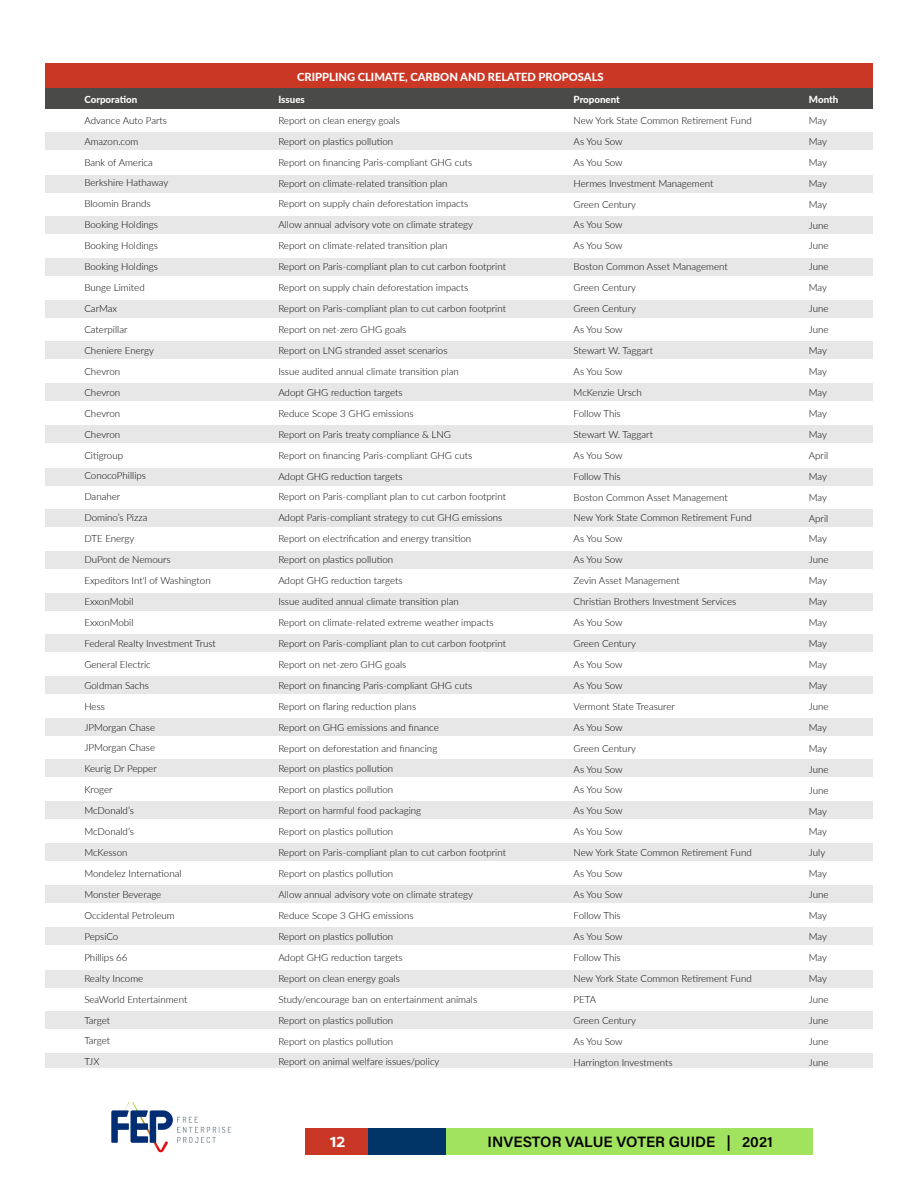
<style>
.page{position:relative;width:918px;height:1188px;background:#fff}
.page>*{position:absolute;margin:0;border:0;box-sizing:border-box;transform-origin:0 0}
.t1{font:18px "Mosk Bold 700";color:#fff}
.t2{font:15px "Acumin Variable Concept";color:#000}
.t3{font:800 11.1px "Lato";color:#fff}
.t4{font:300 9.75px/21px "Lato";color:#000}
.t5{font:800 9.75px "Lato";color:#fff}
</style>
<div class="page">
<svg style="left:111px;top:1102px;width:120px;height:50px"></svg>
<div style="left:445px;top:1128px;width:368px;height:27px;background:#a1e25e"></div>
<div style="left:306px;top:1128px;width:62px;height:27px;background:#ca3625"></div>
<div style="left:368px;top:1128px;width:78px;height:27px;background:#036"></div>
<div style="left:45px;top:64px;width:828px;height:25px;background:#cb3725"></div>
<div style="left:45px;top:132px;width:828px;height:18px;background:#e7e7e7"></div>
<div style="left:45px;top:175px;width:828px;height:17px;background:#e7e7e7"></div>
<div style="left:45px;top:216px;width:828px;height:17px;background:#e7e7e7"></div>
<div style="left:45px;top:258px;width:828px;height:17px;background:#e7e7e7"></div>
<div style="left:45px;top:300px;width:828px;height:17px;background:#e7e7e7"></div>
<div style="left:45px;top:342px;width:828px;height:17px;background:#e7e7e7"></div>
<div style="left:45px;top:383px;width:828px;height:18px;background:#e7e7e7"></div>
<div style="left:45px;top:425px;width:828px;height:18px;background:#e7e7e7"></div>
<div style="left:45px;top:468px;width:828px;height:18px;background:#e7e7e7"></div>
<div style="left:45px;top:509px;width:828px;height:17px;background:#e7e7e7"></div>
<div style="left:45px;top:551px;width:828px;height:17px;background:#e7e7e7"></div>
<div style="left:45px;top:593px;width:828px;height:18px;background:#e7e7e7"></div>
<div style="left:45px;top:635px;width:828px;height:17px;background:#e7e7e7"></div>
<div style="left:45px;top:677px;width:828px;height:17px;background:#e7e7e7"></div>
<div style="left:45px;top:718px;width:828px;height:18px;background:#e7e7e7"></div>
<div style="left:45px;top:760px;width:828px;height:17px;background:#e7e7e7"></div>
<div style="left:45px;top:802px;width:828px;height:17px;background:#e7e7e7"></div>
<div style="left:45px;top:844px;width:828px;height:17px;background:#e7e7e7"></div>
<div style="left:45px;top:886px;width:828px;height:17px;background:#e7e7e7"></div>
<div style="left:45px;top:927px;width:828px;height:18px;background:#e7e7e7"></div>
<div style="left:45px;top:970px;width:828px;height:18px;background:#e7e7e7"></div>
<div style="left:45px;top:1011px;width:828px;height:18px;background:#e7e7e7"></div>
<div style="left:45px;top:1053px;width:828px;height:15px;background:#e7e7e7"></div>
<div style="left:45px;top:88px;width:828px;height:21px;background:#4a4a49"></div>
<p class="t5" style="left:84px;top:92px;width:54px">Corporation</p>
<p class="t4" style="left:84px;top:109px;width:133px">Advance Auto Parts<br>Amazon.com<br>Bank of America<br>Berkshire Hathaway<br>Bloomin Brands<br>Booking Holdings<br>Booking Holdings<br>Booking Holdings<br>Bunge Limited<br>CarMax<br>Caterpillar<br>Cheniere Energy<br>Chevron<br>Chevron<br>Chevron<br>Chevron<br>Citigroup<br>ConocoPhillips<br>Danaher<br>Domino’s Pizza<br>DTE Energy<br>DuPont de Nemours<br>Expeditors Int'l of Washington<br>ExxonMobil<br>ExxonMobil<br>Federal Realty Investment Trust<br>General Electric<br>Goldman Sachs<br>Hess<br>JPMorgan Chase<br>JPMorgan Chase<br>Keurig Dr Pepper<br>Kroger<br>McDonald’s<br>McDonald’s<br>McKesson<br>Mondelez International<br>Monster Beverage<br>Occidental Petroleum<br>PepsiCo<br>Phillips 66<br>Realty Income<br>SeaWorld Entertainment<br>Target<br>Target<br>TJX</p>
<p class="t3" style="left:297px;top:69px;width:308px">CRIPPLING CLIMATE, CARBON AND RELATED PROPOSALS</p>
<p class="t5" style="left:278px;top:92px;width:28px">Issues</p>
<p class="t4" style="left:278px;top:109px;width:229px">Report on clean energy goals<br>Report on plastics pollution<br>Report on financing Paris-compliant GHG cuts<br>Report on climate-related transition plan<br>Report on supply chain deforestation impacts<br>Allow annual advisory vote on climate strategy<br>Report on climate-related transition plan<br>Report on Paris-compliant plan to cut carbon footprint Report on supply chain deforestation impacts<br>Report on Paris-compliant plan to cut carbon footprint Report on net-zero GHG goals<br>Report on LNG stranded asset scenarios<br>Issue audited annual climate transition plan<br>Adopt GHG reduction targets<br>Reduce Scope 3 GHG emissions<br>Report on Paris treaty compliance &amp; LNG<br>Report on financing Paris-compliant GHG cuts<br>Adopt GHG reduction targets<br>Report on Paris-compliant plan to cut carbon footprint Adopt Paris-compliant strategy to cut GHG emissions Report on electrification and energy transition<br>Report on plastics pollution<br>Adopt GHG reduction targets<br>Issue audited annual climate transition plan<br>Report on climate-related extreme weather impacts Report on Paris-compliant plan to cut carbon footprint Report on net-zero GHG goals<br>Report on financing Paris-compliant GHG cuts<br>Report on flaring reduction plans<br>Report on GHG emissions and finance<br>Report on deforestation and financing<br>Report on plastics pollution<br>Report on plastics pollution<br>Report on harmful food packaging<br>Report on plastics pollution<br>Report on Paris-compliant plan to cut carbon footprint Report on plastics pollution<br>Allow annual advisory vote on climate strategy Reduce Scope 3 GHG emissions<br>Report on plastics pollution<br>Adopt GHG reduction targets<br>Report on clean energy goals<br>Study/encourage ban on entertainment animals Report on plastics pollution<br>Report on plastics pollution<br>Report on animal welfare issues/policy</p>
<p class="t5" style="left:574px;top:92px;width:48px">Proponent</p>
<p class="t4" style="left:574px;top:109px;width:180px">New York State Common Retirement Fund<br>As You Sow<br>As You Sow<br>Hermes Investment Management<br>Green Century<br>As You Sow<br>As You Sow<br>Boston Common Asset Management<br>Green Century<br>Green Century<br>As You Sow<br>Stewart W. Taggart<br>As You Sow<br>McKenzie Ursch<br>Follow This<br>Stewart W. Taggart<br>As You Sow<br>Follow This<br>Boston Common Asset Management<br>New York State Common Retirement Fund<br>As You Sow<br>As You Sow<br>Zevin Asset Management<br>Christian Brothers Investment Services<br>As You Sow<br>Green Century<br>As You Sow<br>As You Sow<br>Vermont State Treasurer<br>As You Sow<br>Green Century<br>As You Sow<br>As You Sow<br>As You Sow<br>As You Sow<br>New York State Common Retirement Fund<br>As You Sow<br>As You Sow<br>Follow This<br>As You Sow<br>Follow This<br>New York State Common Retirement Fund<br>PETA<br>Green Century<br>As You Sow<br>Harrington Investments</p>
<h1 class="t1" style="left:330px;top:1130px;width:17px">12</h1>
<h2 class="t2" style="left:488px;top:1132px;width:287px">INVESTOR VALUE VOTER GUIDE | 2021</h2>
<p class="t4" style="left:574px;top:1135px;width:51px">As You Sow</p>
<p class="t5" style="left:809px;top:92px;width:31px">Month</p>
<p class="t4" style="left:809px;top:110px;width:21px">May<br>May<br>May<br>May<br>May<br>June<br>June<br>June<br>May<br>June<br>June<br>May<br>May<br>May<br>May<br>May<br>April<br>May<br>May<br>April<br>May<br>June<br>May<br>May<br>May<br>May<br>May<br>May<br>June<br>May<br>May<br>June<br>June<br>May<br>May<br>July<br>May<br>June<br>May<br>May<br>May<br>May<br>June<br>June<br>June<br>June</p>
</div>
